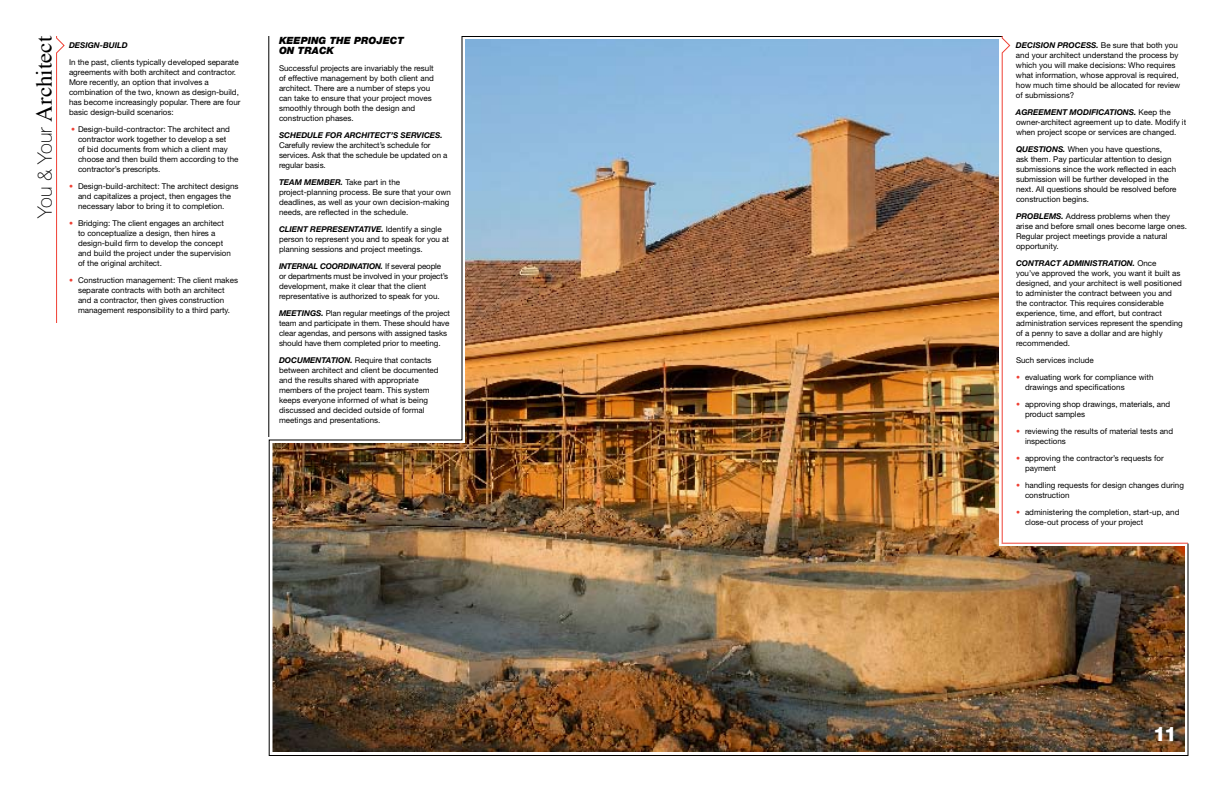
<style>
.page{position:relative;width:1224px;height:792px;background:#fff}
.page>*{position:absolute;margin:0;border:0;box-sizing:border-box;transform-origin:0 0}
.t1{font:23px "Times";color:#000}
.t2{font:800 20px "Helvetica Neue";color:#fff}
.t3{font:italic 900 10px "Helvetica Neue";color:#000}
.t4{font:8px/10px "Helvetica Neue";color:#000}
.t5{font:italic 700 8px "Helvetica Neue";color:#000}
.s1{font-family:"Helvetica Neue";font-weight:100;font-size:20px}
.s2{font-weight:700;font-style:italic}
.s3{color:#ef4135}
</style>
<div class="page">
<img style="left:269px;top:36px;width:919px;height:720px">
<svg style="left:56px;top:36px;width:9px;height:287px"></svg>
<hr style="left:269px;top:36px;width:1px;height:401px;background:#000">
<svg style="left:1002px;top:36px;width:8px;height:508px"></svg>
<hr style="left:1003px;top:543px;width:185px;height:1px;background:#ef4135">
<h1 class="t1" style="left:22px;top:218px;width:183px;rotate:-90deg"><span class="s1">You &amp; Your</span> Architect</h1>
<p class="t5" style="left:1016px;top:41px;width:12px">DECISION</p>
<p class="t5" style="left:1057px;top:41px;width:12px">PROCESS</p>
<p class="t3" style="left:279px;top:34px;width:16px">KEEPING</p>
<p class="t3" style="left:330px;top:34px;width:8px">THE</p>
<p class="t3" style="left:354px;top:34px;width:37px">PRO JECT</p>
<p class="t3" style="left:279px;top:44px;width:35px">ON TRACK</p>
<p class="t4" style="left:279px;top:63px;width:156px">Successful projects are invariably the result of effective management by both client and architect. There are a number of steps you can take to ensure that your project moves smoothly through both the design and construction phases.</p>
<p class="t5" style="left:279px;top:130px;width:12px">SCHEDULE</p>
<p class="t5" style="left:325px;top:130px;width:7px">FOR</p>
<p class="t5" style="left:344px;top:130px;width:12px">ARCHITECT</p>
<p class="t5" style="left:391px;top:130px;width:37px">’S SER VICES</p>
<p class="t5" style="left:441px;top:130px;width:4px">.</p>
<p class="t4" style="left:279px;top:140px;width:170px">Carefully review the architect’s schedule for services. Ask that the schedule be updated on a regular basis.</p>
<p class="t4" style="left:279px;top:177px;width:173px"><span class="s2">TEAM MEMBER.</span> Take part in the project-planning process. Be sure that your own deadlines, as well as your own decision-making needs, are reflected in the schedule.</p>
<p class="t5" style="left:279px;top:224px;width:12px">CLIENT</p>
<p class="t5" style="left:310px;top:224px;width:12px">REPRESENTATI</p>
<p class="t5" style="left:69px;top:40px;width:12px">DESIGN</p>
<p class="t5" style="left:100px;top:40px;width:10px">-BUILD</p>
<p class="t4" style="left:69px;top:57px;width:173px">In the past, clients typically developed separate agreements with both architect and contractor.<br>More recently, an option that involves a combination of the two, known as design-build, has become increasingly popular. There are four basic design-build scenarios:</p>
<p class="t4" style="left:78px;top:124px;width:162px;text-indent:-7px"><span class="s3">•</span> Design-build-contractor: The architect and contractor work together to develop a set<br>of bid documents from which a client may choose and then build them according to the contractor’s prescripts.</p>
<p class="t4" style="left:78px;top:181px;width:162px;text-indent:-9px"><span class="s3">•</span> Design-build-architect: The architect designs and capitalizes a project, then engages the necessary labor to bring it to completion.</p>
<p class="t4" style="left:78px;top:218px;width:154px;text-indent:-9px"><span class="s3">•</span> Bridging: The client engages an architect to conceptualize a design, then hires a design-build firm to develop the concept and build the project under the supervision of the original architect.</p>
<p class="t4" style="left:78px;top:275px;width:162px;text-indent:-9px"><span class="s3">•</span> Construction management: The client makes separate contracts with both an architect and a contractor, then gives construction management responsibility to a third party.</p>
<p class="t4" style="left:1016px;top:40px;width:166px;text-indent:80px"><span class="s2">.</span> Be sure that both you and your architect understand the process by which you will make decisions: Who requires what information, whose approval is required, how much time should be allocated for review of submissions?</p>
<p class="t5" style="left:1016px;top:108px;width:13px">AGREE</p>
<p class="t5" style="left:1044px;top:108px;width:14px">MENT</p>
<p class="t5" style="left:1070px;top:108px;width:6px">MODIFICATIONS</p>
<p class="t4" style="left:1016px;top:107px;width:172px;text-indent:118px"><span class="s2">.</span> Keep the owner-architect agreement up to date. Modify it when project scope or services are changed.</p>
<p class="t5" style="left:1016px;top:145px;width:7px">QUESTIONS</p>
<p class="t4" style="left:1016px;top:144px;width:162px;text-indent:47px"><span class="s2">.</span> When you have questions,<br>ask them. Pay particular attention to design submissions since the work reflected in each submission will be further developed in the next. All questions should be resolved before construction begins.</p>
<p class="t4" style="left:1016px;top:211px;width:172px"><span class="s2">PROBLEMS.</span> Address problems when they arise and before small ones become large ones.<br>Regular project meetings provide a natural opportunity.</p>
<p class="t5" style="left:1016px;top:259px;width:13px">CONTRACT</p>
<p class="t5" style="left:1063px;top:259px;width:25px">ADMINISTRATION</p>
<p class="t4" style="left:279px;top:224px;width:172px;text-indent:92px"><span class="s2">VE.</span> Identify a single person to represent you and to speak for you at planning sessions and project meetings.</p>
<p class="t5" style="left:279px;top:261px;width:9px">INTERNAL</p>
<p class="t5" style="left:320px;top:261px;width:12px">COORDINATION</p>
<p class="t4" style="left:1016px;top:258px;width:168px;text-indent:117px"><span class="s2">.</span> Once<br>you’ve approved the work, you want it built as designed, and your architect is well positioned to administer the contract between you and the contractor. This requires considerable experience, time, and effort, but contract administration services represent the spending of a penny to save a dollar and are highly recommended.</p>
<p class="t4" style="left:1016px;top:355px;width:79px">Such services include</p>
<p class="t4" style="left:1025px;top:372px;width:130px;text-indent:-9px"><span class="s3">•</span> evaluating work for compliance with drawings and specifications</p>
<p class="t4" style="left:1025px;top:399px;width:147px;text-indent:-9px"><span class="s3">•</span> approving shop drawings, materials, and product samples</p>
<p class="t4" style="left:1025px;top:426px;width:150px;text-indent:-9px"><span class="s3">•</span> reviewing the results of material tests and inspections</p>
<p class="t4" style="left:1025px;top:453px;width:140px;text-indent:-9px"><span class="s3">•</span> approving the contractor’s requests for payment</p>
<p class="t4" style="left:1025px;top:480px;width:160px;text-indent:-9px"><span class="s3">•</span> handling requests for design changes during construction</p>
<p class="t4" style="left:1025px;top:507px;width:156px;text-indent:-9px"><span class="s3">•</span> administering the completion, start-up, and close-out process of your project</p>
<p class="t4" style="left:279px;top:261px;width:171px;text-indent:102px"><span class="s2">.</span> If several people or departments must be involved in your project’s development, make it clear that the client representative is authorized to speak for you.</p>
<p class="t5" style="left:279px;top:308px;width:7px">MEETINGS</p>
<p class="t4" style="left:279px;top:308px;width:173px;text-indent:42px"><span class="s2">.</span> Plan regular meetings of the project team and participate in them. These should have clear agendas, and persons with assigned tasks should have them completed prior to meeting.</p>
<p class="t5" style="left:279px;top:355px;width:13px">DOCU</p>
<p class="t5" style="left:303px;top:355px;width:14px">MENTATION</p>
<p class="t4" style="left:279px;top:355px;width:161px;text-indent:71px"><span class="s2">.</span> Require that contacts between architect and client be documented and the results shared with appropriate members of the project team. This system keeps everyone informed of what is being discussed and decided outside of formal meetings and presentations.</p>
<h2 class="t2" style="left:1153px;top:722px;width:25px">11</h2>
</div>
